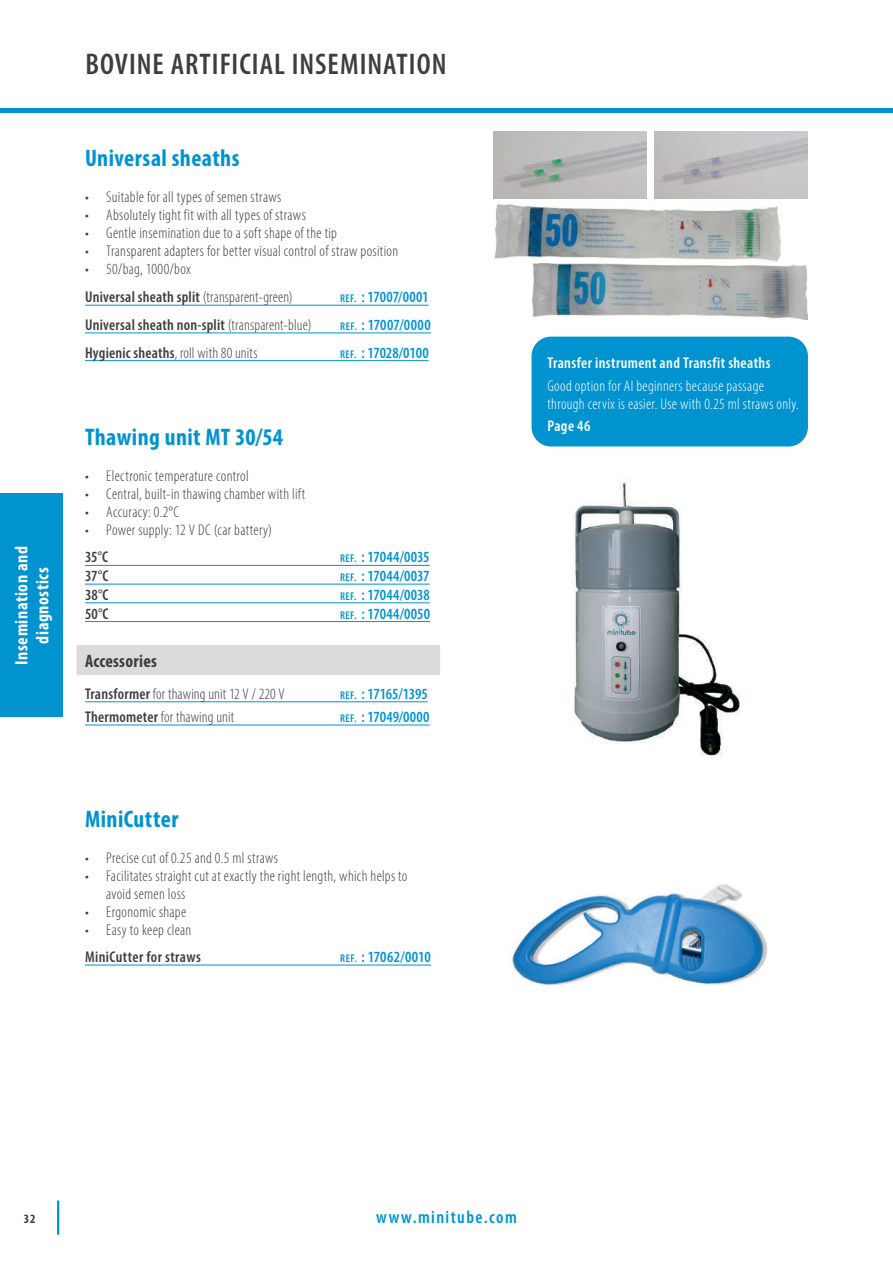
<style>
.page{position:relative;width:893px;height:1263px;background:#fff}
.page>*{position:absolute;margin:0;border:0;box-sizing:border-box;transform-origin:0 0}
.t1{font:600 condensed 30px "Myriad Pro";letter-spacing:.035em;color:#3e3e3f}
.t2{font:700 condensed 24px "Myriad Pro";letter-spacing:.02em;color:#0093d0}
.t3{font:700 condensed 18px/21px "Myriad Pro";letter-spacing:.03em;color:#fff;text-align:center}
.t4{font:600 condensed 18px "Myriad Pro";letter-spacing:.08em;color:#0093d0}
.t5{font:700 condensed 18px "Myriad Pro";letter-spacing:.015em;color:#3e3e3f}
.t6{font:300 condensed 15.6px/27.8px "Myriad Pro";letter-spacing:.02em;color:#3e3e3f}
.t7{font:600 condensed 15.6px "Myriad Pro";color:#0093d0}
.t8{font:300 condensed 15.6px/18px "Myriad Pro";letter-spacing:.02em;color:#fff}
.t9{font:600 condensed 15.6px "Myriad Pro";letter-spacing:.015em;color:#3e3e3f}
.t10{font:600 condensed 15.6px "Myriad Pro";letter-spacing:.025em;color:#fff}
.t11{font:600 condensed 15.6px "Myriad Pro";letter-spacing:.03em;color:#0093d0}
.t12{font:600 condensed 15.6px "Myriad Pro";letter-spacing:.02em;color:#0093d0}
.t13{font:700 condensed 12.75px "Myriad Pro";color:#3e3e3f}
.s1{font-weight:600}
.s2{font-size:11.25px}
.s3{font-weight:300}
</style>
<div class="page">
<hr style="left:57px;top:1200px;width:2px;height:35px;background:#0093d0">
<div style="left:0;top:108px;width:893px;height:5px;background:#0093d0"></div>
<div style="left:0;top:493px;width:62px;height:224px;background:#0093d0"></div>
<div style="left:533px;top:338px;width:273px;height:107px;background:#0093d0;border-radius:18px"></div>
<div style="left:531px;top:337px;width:277px;height:109px;border:3px solid #0093d0;border-radius:18px"></div>
<img style="left:512px;top:884px;width:256px;height:102px">
<img style="left:493px;top:196px;width:303px;height:71px">
<img style="left:533px;top:264px;width:275px;height:55px">
<img style="left:573px;top:482px;width:167px;height:274px">
<img style="left:493px;top:132px;width:153px;height:66px">
<img style="left:655px;top:131px;width:153px;height:67px">
<hr style="left:85px;top:305px;width:344px;height:1px;background:#0093d0">
<hr style="left:85px;top:333px;width:346px;height:1px;background:#0093d0">
<hr style="left:85px;top:360px;width:344px;height:1px;background:#0093d0">
<hr style="left:85px;top:565px;width:345px;height:1px;background:#0093d0">
<hr style="left:85px;top:584px;width:345px;height:1px;background:#0093d0">
<hr style="left:85px;top:602px;width:345px;height:1px;background:#0093d0">
<hr style="left:85px;top:621px;width:345px;height:1px;background:#0093d0">
<div style="left:77px;top:645px;width:363px;height:30px;background:#dadbdd"></div>
<hr style="left:85px;top:701px;width:343px;height:1px;background:#0093d0">
<hr style="left:85px;top:725px;width:345px;height:1px;background:#0093d0">
<hr style="left:85px;top:965px;width:346px;height:1px;background:#0093d0">
<p class="t3" style="left:11px;top:665px;width:120px;rotate:-90deg">Insemination and diagnostics</p>
<h1 class="t1" style="left:85px;top:45px;width:363px">BOVINE ARTIFICIAL INSEMINATION</h1>
<h2 class="t2" style="left:85px;top:143px;width:156px">Universal sheaths</h2>
<p class="t6" style="left:85px;top:183px;width:198px">• Suitable for all types of semen straws</p>
<p class="t6" style="left:85px;top:201px;width:222px">• Absolutely tight fit with all types of straws</p>
<p class="t6" style="left:85px;top:219px;width:254px">• Gentle insemination due to a soft shape of the tip</p>
<p class="t6" style="left:85px;top:237px;width:315px">• Transparent adapters for better visual control of straw position</p>
<p class="t6" style="left:85px;top:255px;width:209px">• 50/bag, 1000/box<br><span class="s1">Universal sheath split</span> (transparent-green)</p>
<p class="t7" style="left:340px;top:287px;width:90px"><span class="s2">REF.</span> : 17007/0001</p>
<p class="t9" style="left:85px;top:315px;width:228px">Universal sheath non-split <span class="s3">(transparent-blue)</span></p>
<p class="t11" style="left:340px;top:315px;width:92px"><span class="s2">REF.</span> : 17007/0000</p>
<p class="t6" style="left:85px;top:338px;width:174px"><span class="s1">Hygienic sheaths</span>, roll with 80 units</p>
<p class="t7" style="left:340px;top:343px;width:90px"><span class="s2">REF.</span> : 17028/0100</p>
<h2 class="t2" style="left:85px;top:422px;width:200px">Thawing unit MT 30/54</h2>
<p class="t6" style="left:85px;top:461px;width:165px">• Electronic temperature control</p>
<p class="t6" style="left:85px;top:479px;width:222px">• Central, built-in thawing chamber with lift</p>
<p class="t6" style="left:85px;top:497px;width:96px">• Accuracy: 0.2°C</p>
<p class="t6" style="left:85px;top:515px;width:188px">• Power supply: 12 V DC (car battery)</p>
<p class="t9" style="left:85px;top:548px;width:25px">35°C</p>
<p class="t7" style="left:340px;top:548px;width:91px"><span class="s2">REF.</span> : 17044/0035</p>
<p class="t9" style="left:85px;top:566px;width:25px">37°C</p>
<p class="t7" style="left:340px;top:566px;width:91px"><span class="s2">REF.</span> : 17044/0037</p>
<p class="t9" style="left:85px;top:585px;width:25px">38°C</p>
<p class="t7" style="left:340px;top:585px;width:91px"><span class="s2">REF.</span> : 17044/0038</p>
<p class="t9" style="left:85px;top:604px;width:25px">50°C</p>
<p class="t7" style="left:340px;top:604px;width:91px"><span class="s2">REF.</span> : 17044/0050</p>
<p class="t5" style="left:85px;top:649px;width:73px">Accessories</p>
<p class="t6" style="left:85px;top:680px;width:201px"><span class="s1">Transformer</span> for thawing unit 12 V / 220 V</p>
<p class="t7" style="left:340px;top:684px;width:89px"><span class="s2">REF.</span> : 17165/1395</p>
<p class="t6" style="left:85px;top:703px;width:151px"><span class="s1">Thermometer</span> for thawing unit</p>
<p class="t12" style="left:340px;top:707px;width:91px"><span class="s2">REF.</span> : 17049/0000</p>
<h2 class="t2" style="left:85px;top:804px;width:95px">MiniCutter</h2>
<p class="t6" style="left:85px;top:844px;width:195px">• Precise cut of 0.25 and 0.5 ml straws</p>
<p class="t6" style="left:106px;top:867px;width:303px;line-height:18px;text-indent:-21px">• Facilitates straight cut at exactly the right length, which helps to avoid semen loss</p>
<p class="t6" style="left:85px;top:898px;width:103px">• Ergonomic shape</p>
<p class="t6" style="left:85px;top:916px;width:108px">• Easy to keep clean</p>
<p class="t9" style="left:85px;top:947px;width:117px">MiniCutter for straws</p>
<p class="t7" style="left:340px;top:947px;width:92px"><span class="s2">REF.</span> : 17062/0010</p>
<p class="t10" style="left:547px;top:353px;width:224px">Transfer instrument and Transfit sheaths</p>
<p class="t8" style="left:547px;top:376px;width:253px">Good option for AI beginners because passage through cervix is easier. Use with 0.25 ml straws only.</p>
<p class="t10" style="left:547px;top:416px;width:45px">Page 46</p>
<p class="t13" style="left:24px;top:1211px;width:13px">32</p>
<p class="t4" style="left:376px;top:1206px;width:142px">www.minitube.com</p>
</div>
